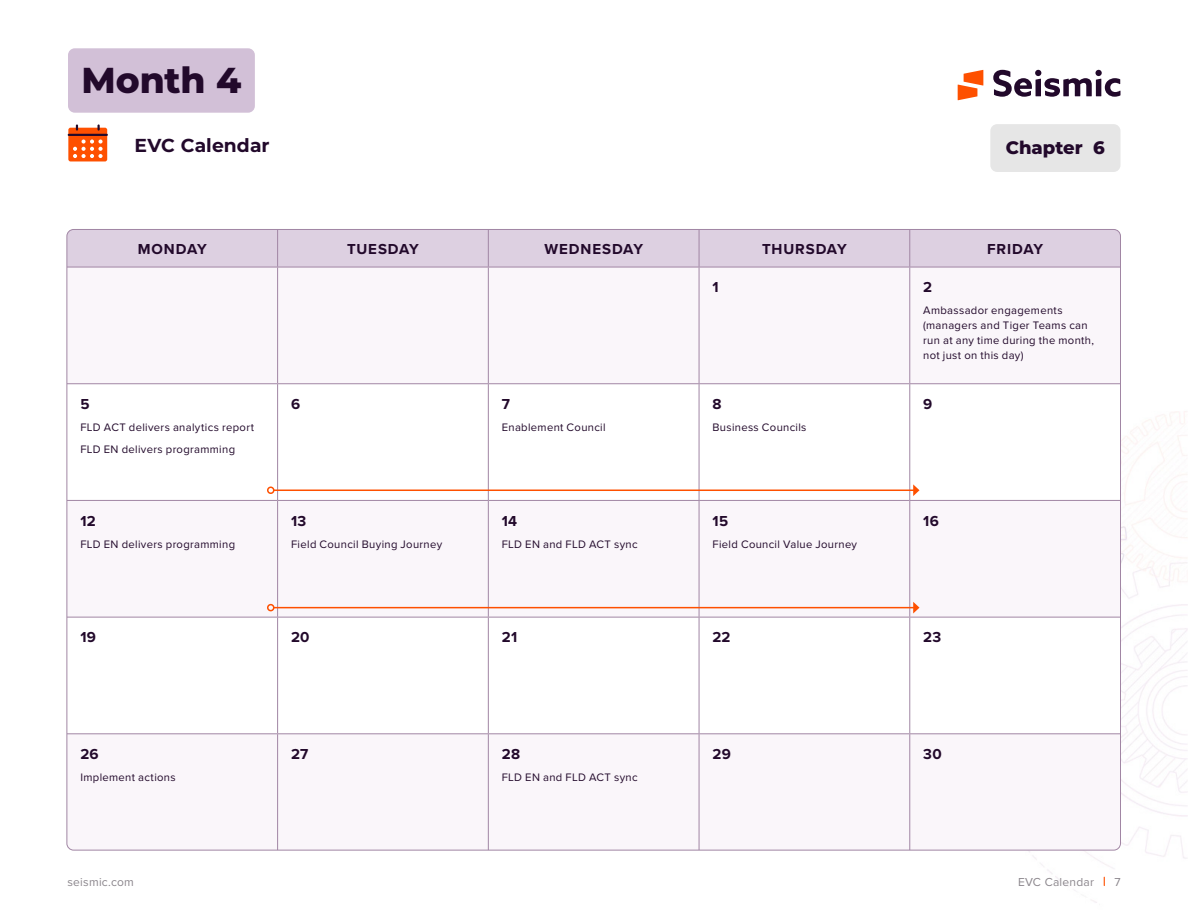
<style>
.page{position:relative;width:1188px;height:918px;background:#fff}
.page>*{position:absolute;margin:0;border:0;box-sizing:border-box;transform-origin:0 0}
.t1{font:800 36px "Montserrat";letter-spacing:-.005em;color:#22092b}
.Body{font:700 18.75px "Montserrat";letter-spacing:.005em;color:#22092b}
.t2{font:800 18px "Montserrat";letter-spacing:-.005em;color:#22092b}
.t3{font:700 15px "Proxima Nova";letter-spacing:.035em;color:#22092b}
.t4{font:700 15px "Proxima Nova";letter-spacing:.055em;color:#22092b}
.t5{font:700 15px "Proxima Nova";letter-spacing:.06em;color:#22092b}
.t6{font:12px "Proxima Nova";letter-spacing:.02em;color:#8b868c}
.t7{font:11.25px/15px "Proxima Nova";letter-spacing:.03em;color:#22092b}
</style>
<div class="page">
<img style="left:1029px;top:411px;width:159px;height:492px">
<svg style="left:958px;top:70px;width:25px;height:30px"></svg>
<svg style="left:993px;top:70px;width:127px;height:27px"></svg>
<div style="left:1095px;top:70px;width:7px;height:6px;background:#22092b;border-radius:50%"></div>
<div style="left:67px;top:229px;width:1053px;height:38px;background:#ddd0e1"></div>
<div style="left:67px;top:268px;width:1053px;height:582px;background:#faf6fa"></div>
<svg style="left:69px;top:384px;width:1050px;height:349px"></svg>
<hr style="left:277px;top:229px;width:1px;height:38px;background:#a186a4">
<hr style="left:488px;top:229px;width:1px;height:38px;background:#a186a4">
<hr style="left:699px;top:229px;width:1px;height:38px;background:#a186a4">
<hr style="left:909px;top:229px;width:1px;height:38px;background:#a186a4">
<hr style="left:67px;top:267px;width:211px;height:1px;background:#a186a4">
<hr style="left:278px;top:267px;width:210px;height:1px;background:#a186a4">
<hr style="left:277px;top:267px;width:1px;height:116px;background:#a186a4">
<hr style="left:488px;top:267px;width:211px;height:1px;background:#a186a4">
<hr style="left:488px;top:267px;width:1px;height:116px;background:#a186a4">
<hr style="left:699px;top:267px;width:211px;height:1px;background:#a186a4">
<hr style="left:699px;top:267px;width:1px;height:116px;background:#a186a4">
<hr style="left:910px;top:267px;width:210px;height:1px;background:#a186a4">
<hr style="left:909px;top:267px;width:1px;height:116px;background:#a186a4">
<hr style="left:67px;top:383px;width:211px;height:1px;background:#a186a4">
<hr style="left:278px;top:383px;width:210px;height:1px;background:#a186a4">
<hr style="left:277px;top:384px;width:1px;height:116px;background:#a186a4">
<hr style="left:488px;top:383px;width:211px;height:1px;background:#a186a4">
<hr style="left:488px;top:384px;width:1px;height:116px;background:#a186a4">
<hr style="left:699px;top:383px;width:211px;height:1px;background:#a186a4">
<hr style="left:699px;top:384px;width:1px;height:116px;background:#a186a4">
<hr style="left:910px;top:383px;width:210px;height:1px;background:#a186a4">
<hr style="left:909px;top:384px;width:1px;height:116px;background:#a186a4">
<hr style="left:67px;top:500px;width:211px;height:1px;background:#a186a4">
<hr style="left:278px;top:500px;width:210px;height:1px;background:#a186a4">
<hr style="left:277px;top:501px;width:1px;height:116px;background:#a186a4">
<hr style="left:488px;top:500px;width:211px;height:1px;background:#a186a4">
<hr style="left:488px;top:501px;width:1px;height:116px;background:#a186a4">
<hr style="left:699px;top:500px;width:211px;height:1px;background:#a186a4">
<hr style="left:699px;top:501px;width:1px;height:116px;background:#a186a4">
<hr style="left:910px;top:500px;width:210px;height:1px;background:#a186a4">
<hr style="left:909px;top:501px;width:1px;height:116px;background:#a186a4">
<hr style="left:67px;top:617px;width:211px;height:1px;background:#a186a4">
<hr style="left:278px;top:617px;width:210px;height:1px;background:#a186a4">
<hr style="left:277px;top:617px;width:1px;height:116px;background:#a186a4">
<hr style="left:488px;top:617px;width:211px;height:1px;background:#a186a4">
<hr style="left:488px;top:617px;width:1px;height:116px;background:#a186a4">
<hr style="left:699px;top:617px;width:211px;height:1px;background:#a186a4">
<hr style="left:699px;top:617px;width:1px;height:116px;background:#a186a4">
<hr style="left:910px;top:617px;width:210px;height:1px;background:#a186a4">
<hr style="left:909px;top:617px;width:1px;height:116px;background:#a186a4">
<hr style="left:67px;top:733px;width:211px;height:1px;background:#a186a4">
<hr style="left:278px;top:733px;width:210px;height:1px;background:#a186a4">
<hr style="left:277px;top:734px;width:1px;height:116px;background:#a186a4">
<hr style="left:488px;top:733px;width:211px;height:1px;background:#a186a4">
<hr style="left:488px;top:734px;width:1px;height:116px;background:#a186a4">
<hr style="left:699px;top:733px;width:211px;height:1px;background:#a186a4">
<hr style="left:699px;top:734px;width:1px;height:116px;background:#a186a4">
<hr style="left:910px;top:733px;width:210px;height:1px;background:#a186a4">
<hr style="left:909px;top:734px;width:1px;height:116px;background:#a186a4">
<div style="left:990px;top:124px;width:130px;height:48px;background:#e6e6e6;border-radius:7px"></div>
<svg style="left:68px;top:125px;width:39px;height:36px"></svg>
<hr style="left:274px;top:490px;width:640px;height:1px;background:#fe5000">
<div style="left:267px;top:487px;width:7px;height:7px;border:2px solid #fe5000;border-radius:50%"></div>
<svg style="left:913px;top:484px;width:7px;height:12px"></svg>
<hr style="left:274px;top:607px;width:640px;height:1px;background:#fe5000">
<div style="left:267px;top:604px;width:7px;height:7px;border:2px solid #fe5000;border-radius:50%"></div>
<svg style="left:913px;top:602px;width:7px;height:11px"></svg>
<div style="left:68px;top:48px;width:187px;height:65px;background:#d2c0d7;border-radius:7px"></div>
<p class="t1" style="left:82px;top:57px;width:161px">Month 4</p>
<p class="Body" style="left:135px;top:133px;width:137px">EVC Calendar</p>
<h1 class="t2" style="left:1006px;top:135px;width:101px">Chapter 6</h1>
<p class="t3" style="left:138px;top:237px;width:71px">MONDAY</p>
<p class="t4" style="left:347px;top:237px;width:73px">TUESDAY</p>
<p class="t5" style="left:544px;top:237px;width:100px">WEDNESDAY</p>
<p class="t4" style="left:762px;top:237px;width:86px">THURSDAY</p>
<p class="t3" style="left:987px;top:237px;width:58px">FRIDAY</p>
<p class="t3" style="left:713px;top:276px;width:8px">1</p>
<p class="t3" style="left:923px;top:276px;width:10px">2</p>
<p class="t7" style="left:923px;top:302px;width:172px">Ambassador engagements (managers and Tiger Teams can run at any time during the month, not just on this day)</p>
<p class="t3" style="left:80px;top:393px;width:11px">5</p>
<p class="t7" style="left:80px;top:416px;width:175px;line-height:21.8px">FLD ACT delivers analytics report<br>FLD EN delivers programming</p>
<p class="t3" style="left:80px;top:510px;width:17px">12</p>
<p class="t7" style="left:80px;top:536px;width:156px">FLD EN delivers programming</p>
<p class="t3" style="left:291px;top:393px;width:11px">6</p>
<p class="t3" style="left:502px;top:393px;width:10px">7</p>
<p class="t7" style="left:502px;top:419px;width:105px">Enablement Council</p>
<p class="t3" style="left:291px;top:510px;width:17px">13</p>
<p class="t7" style="left:291px;top:536px;width:153px">Field Council Buying Journey</p>
<p class="t3" style="left:502px;top:510px;width:17px">14</p>
<p class="t7" style="left:502px;top:536px;width:137px">FLD EN and FLD ACT sync</p>
<p class="t3" style="left:713px;top:393px;width:11px">8</p>
<p class="t7" style="left:713px;top:419px;width:95px">Business Councils</p>
<p class="t3" style="left:713px;top:510px;width:17px">15</p>
<p class="t7" style="left:713px;top:536px;width:146px">Field Council Value Journey</p>
<p class="t3" style="left:923px;top:393px;width:11px">9</p>
<p class="t3" style="left:923px;top:510px;width:17px">16</p>
<p class="t3" style="left:80px;top:626px;width:17px">19</p>
<p class="t3" style="left:291px;top:626px;width:20px">20</p>
<p class="t3" style="left:502px;top:626px;width:17px">21</p>
<p class="t3" style="left:713px;top:626px;width:20px">22</p>
<p class="t3" style="left:923px;top:626px;width:20px">23</p>
<p class="t3" style="left:80px;top:743px;width:20px">26</p>
<p class="t7" style="left:80px;top:769px;width:97px">Implement actions</p>
<p class="t3" style="left:291px;top:743px;width:19px">27</p>
<p class="t3" style="left:502px;top:743px;width:20px">28</p>
<p class="t7" style="left:502px;top:769px;width:137px">FLD EN and FLD ACT sync</p>
<p class="t3" style="left:713px;top:743px;width:20px">29</p>
<p class="t3" style="left:923px;top:743px;width:20px">30</p>
<p class="t6" style="left:68px;top:873px;width:68px">seismic.com</p>
<p class="t6" style="left:1018px;top:873px;width:78px">EVC Calendar</p>
<p class="t6" style="left:1114px;top:873px;width:8px">7</p>
</div>
